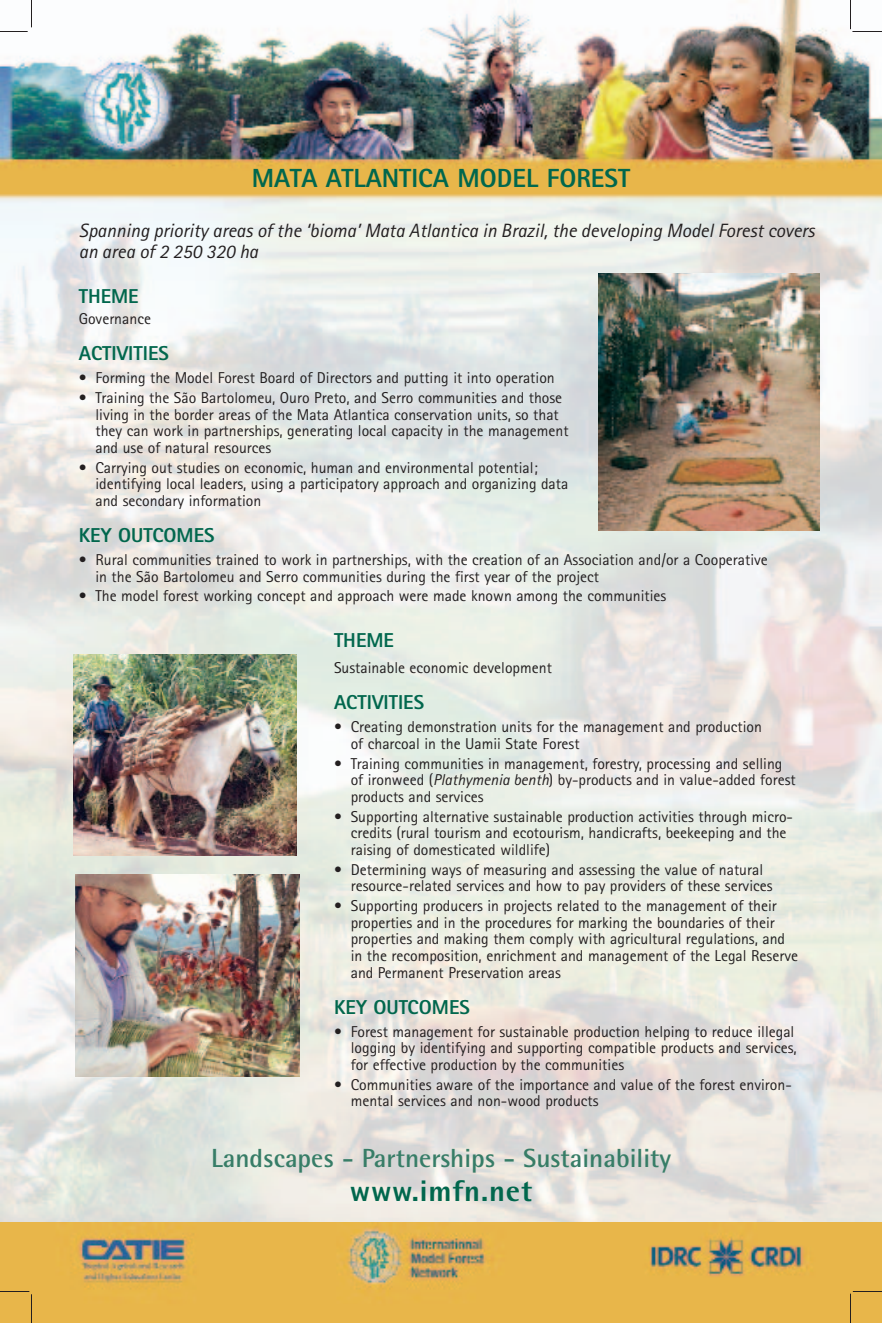
<style>
.page{position:relative;width:882px;height:1323px;background:#fff}
.page>*{position:absolute;margin:0;border:0;box-sizing:border-box;transform-origin:0 0}
.t1{font:800 29.75px "Rotis Semi Sans";letter-spacing:.03em;color:#01674d}
.t2{font:700 26.25px "Rotis Semi Sans";color:#377d67}
.t3{font:800 26.25px "Rotis Sans Serif";color:#01674d}
.t4{font:800 20.12px "Rotis Sans Serif";color:#01674d}
.t5{font:italic 19.25px/21px "Rotis Sans Serif";color:#231f20}
.t6{font:15.75px/16.6px "Rotis Sans Serif";color:#231f20}
.s1{font-style:italic}
</style>
<div class="page">
<img style="left:0;top:0;width:882px;height:1222px">
<img style="left:0;top:1222px;width:882px;height:100px">
<svg style="left:0;top:0;width:32px;height:32px"></svg>
<svg style="left:0;top:1291px;width:32px;height:32px"></svg>
<svg style="left:850px;top:1291px;width:32px;height:32px"></svg>
<svg style="left:850px;top:0;width:1px;height:29px"></svg>
<hr style="left:852px;top:31px;width:30px;height:1px;background:#231f20">
<img style="left:74px;top:654px;width:223px;height:202px">
<img style="left:598px;top:274px;width:222px;height:256px">
<img style="left:76px;top:875px;width:223px;height:201px">
<h2 class="t3" style="left:252px;top:168px;width:380px">MATA ATLANTICA MODEL FOREST</h2>
<p class="t5" style="left:79px;top:222px;width:737px">Spanning priority areas of the ‘bioma’ Mata Atlantica in Brazil, the developing Model Forest covers an area of 2 250 320 ha</p>
<p class="t4" style="left:79px;top:290px;width:62px">THEME</p>
<p class="t6" style="left:79px;top:312px;width:74px">Governance</p>
<p class="t4" style="left:79px;top:346px;width:92px">ACTIVITIES</p>
<p class="t6" style="left:79px;top:371px;width:478px">• Forming the Model Forest Board of Directors and putting it into operation</p>
<p class="t6" style="left:95px;top:391px;width:475px;text-indent:-17px">• Training the São Bartolomeu, Ouro Preto, and Serro communities and those living in the border areas of the Mata Atlantica conservation units, so that they can work in partnerships, generating local capacity in the management and use of natural resources</p>
<p class="t6" style="left:95px;top:461px;width:474px;text-indent:-17px">• Carrying out studies on economic, human and environmental potential; identifying local leaders, using a participatory approach and organizing data and secondary information</p>
<p class="t4" style="left:79px;top:528px;width:137px">KEY OUTCOMES</p>
<p class="t6" style="left:95px;top:553px;width:674px;text-indent:-17px">• Rural communities trained to work in partnerships, with the creation of an Association and/or a Cooperative in the São Bartolomeu and Serro communities during the first year of the project</p>
<p class="t6" style="left:79px;top:589px;width:589px">• The model forest working concept and approach were made known among the communities</p>
<p class="t4" style="left:334px;top:633px;width:62px">THEME</p>
<p class="t6" style="left:334px;top:661px;width:219px">Sustainable economic development</p>
<p class="t4" style="left:334px;top:695px;width:92px">ACTIVITIES</p>
<p class="t6" style="left:351px;top:720px;width:413px;text-indent:-17px">• Creating demonstration units for the management and production of charcoal in the Uamii State Forest</p>
<p class="t6" style="left:351px;top:757px;width:447px;text-indent:-17px">• Training communities in management, forestry, processing and selling of ironweed (<span class="s1">Plathymenia benth</span>) by-products and in value-added forest products and services</p>
<p class="t6" style="left:351px;top:810px;width:444px;text-indent:-17px">• Supporting alternative sustainable production activities through micro&shy;credits (rural tourism and ecotourism, handicrafts, beekeeping and the raising of domesticated wildlife)</p>
<p class="t6" style="left:351px;top:863px;width:423px;text-indent:-17px">• Determining ways of measuring and assessing the value of natural resource-related services and how to pay providers of these services</p>
<p class="t6" style="left:351px;top:899px;width:449px;text-indent:-17px">• Supporting producers in projects related to the management of their properties and in the procedures for marking the boundaries of their properties and making them comply with agricultural regulations, and in the recomposition, enrichment and management of the Legal Reserve and Permanent Preservation areas</p>
<p class="t4" style="left:334px;top:1000px;width:137px">KEY OUTCOMES</p>
<p class="t6" style="left:351px;top:1025px;width:448px;text-indent:-17px">• Forest management for sustainable production helping to reduce illegal logging by identifying and supporting compatible products and services, for effective production by the communities</p>
<p class="t6" style="left:351px;top:1078px;width:443px;text-indent:-17px">• Communities aware of the importance and value of the forest environ&shy;mental services and non-wood products</p>
<h2 class="t2" style="left:211px;top:1149px;width:461px">Landscapes - Partnerships - Sustainability</h2>
<h1 class="t1" style="left:350px;top:1181px;width:184px">www.imfn.net</h1>
</div>
